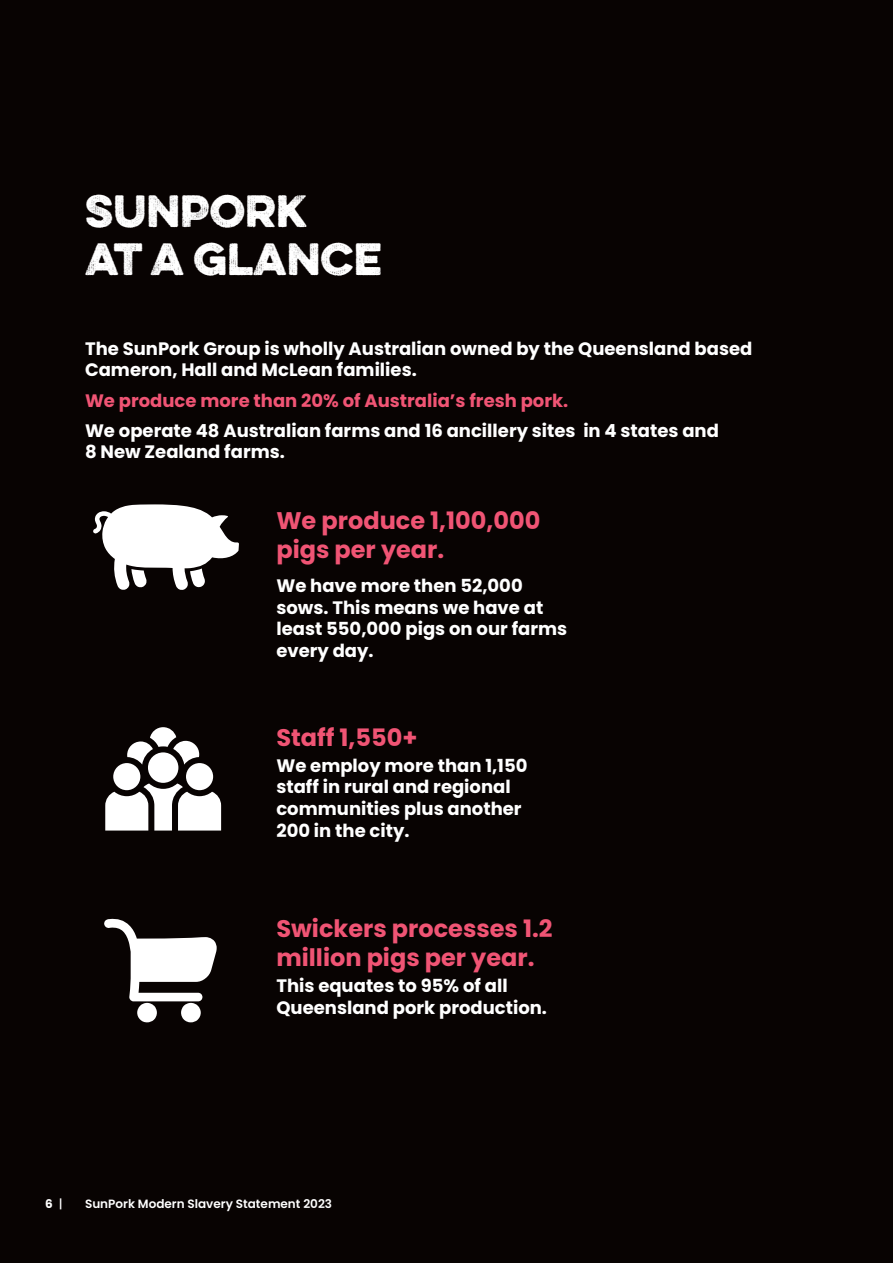
<style>
.page{position:relative;width:893px;height:1263px;background:#080302}
.page>*{position:absolute;margin:0;border:0;box-sizing:border-box;transform-origin:0 0}
.t1{font:700 40.5px/48px "Eveleth";color:#fff}
.t2{font:700 24px/28.8px "Poppins";color:#f05474}
.t3{font:700 18px/21.6px "Poppins";color:#fff}
.t4{font:700 18px "Poppins";color:#f05474}
.t5{font:600 12px "Poppins";color:#fff}
.t6{font:700 12px "Poppins";color:#fff}
.s1{font-weight:500}
</style>
<div class="page">
<svg style="left:93px;top:504px;width:146px;height:86px"></svg>
<div style="left:113px;top:763px;width:27px;height:27px;background:#fff;border-radius:50%"></div>
<div style="left:186px;top:763px;width:27px;height:27px;background:#fff;border-radius:50%"></div>
<div style="left:148px;top:752px;width:30px;height:31px;background:#fff;border-radius:50%"></div>
<svg style="left:105px;top:783px;width:116px;height:47px"></svg>
<svg style="left:127px;top:727px;width:72px;height:37px"></svg>
<svg style="left:104px;top:918px;width:113px;height:104px"></svg>
<p class="t1" style="left:85px;top:186px;width:298px">SUNPORK<br>AT A GLANCE</p>
<p class="t3" style="left:85px;top:338px;width:669px">The SunPork Group is wholly Australian owned by the Queensland based<br>Cameron, Hall and McLean families.</p>
<p class="t4" style="left:85px;top:390px;width:485px">We produce more than 20% of Australia’s fresh pork.</p>
<p class="t3" style="left:85px;top:420px;width:635px">We operate 48 Australian farms and 16 ancillery sites in 4 states and<br>8 New Zealand farms.</p>
<p class="t2" style="left:276px;top:506px;width:265px">We produce 1,100,000 pigs per year.</p>
<p class="t3" style="left:276px;top:575px;width:292px">We have more then 52,000 sows. This means we have at least 550,000 pigs on our farms every day.</p>
<p class="t2" style="left:276px;top:723px;width:142px">Staff 1,550+</p>
<p class="t3" style="left:276px;top:755px;width:253px">We employ more than 1,150 staff in rural and regional communities plus another</p>
<p class="t3" style="left:276px;top:820px;width:135px">200 in the city.</p>
<p class="t2" style="left:276px;top:915px;width:278px">Swickers processes 1.2 million pigs per year.</p>
<p class="t3" style="left:276px;top:975px;width:272px">This equates to 95% of all<br>Queensland pork production.</p>
<p class="t6" style="left:45px;top:1196px;width:19px">6 <span class="s1">|</span></p>
<p class="t5" style="left:85px;top:1196px;width:249px">SunPork Modern Slavery Statement 2023</p>
</div>
